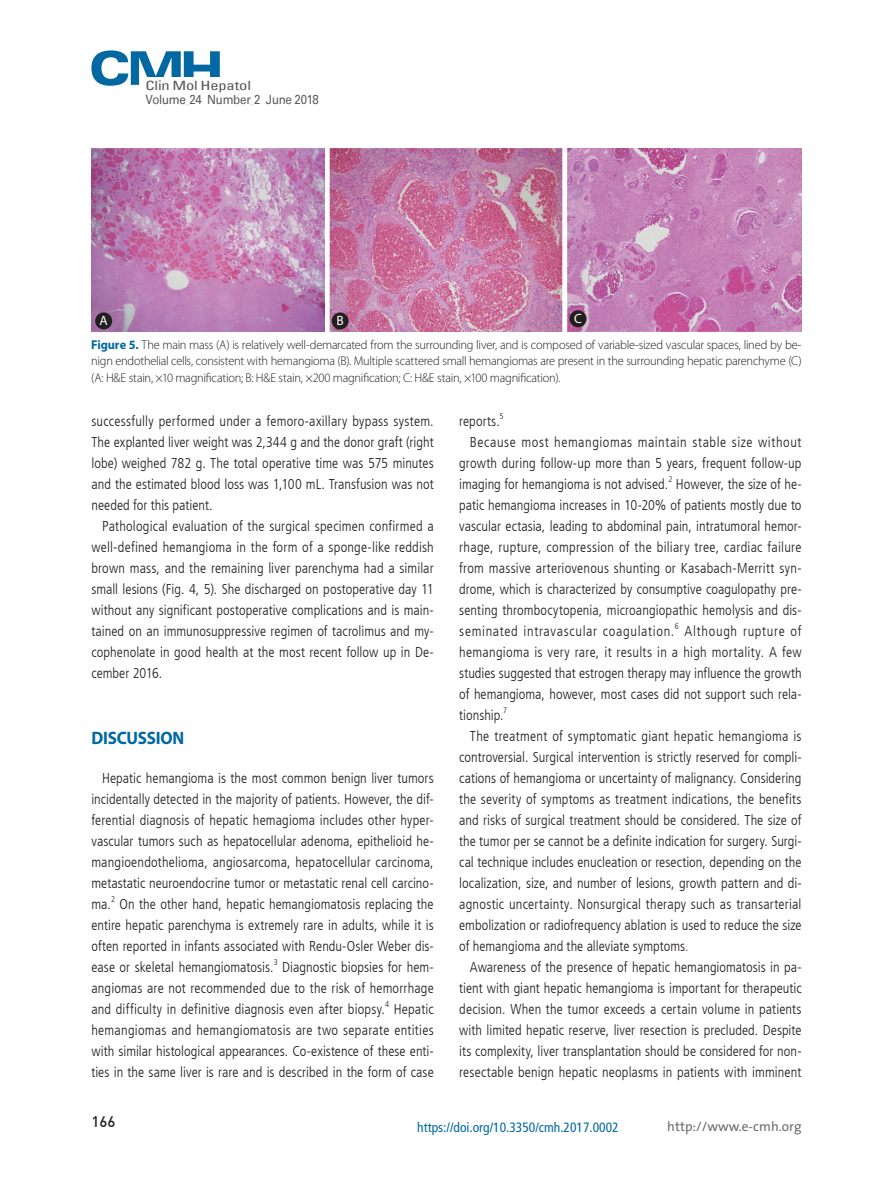
<style>
.page{position:relative;width:893px;height:1191px;background:#fff}
.page>*{position:absolute;margin:0;border:0;box-sizing:border-box;transform-origin:0 0}
.t1{font:700 18px "Myriad Pro";letter-spacing:-.015em;color:#0168a1;scale:.95 1}
.t2{font:15px "Dinmed";color:#231f20}
.t3{font:300 condensed 14.25px/21px "Frutiger LT";letter-spacing:.005em;color:#231f20;text-align:justify}
.t4{font:condensed 13.5px "Frutiger LT";color:#0168a1}
.t5{font:13.5px "The Sans";color:#6c6d70}
.t6{font:13.5px "Myriad Pro";color:#fff}
.t7{font:300 12.75px/16.5px "Myriad Pro";letter-spacing:-.015em;color:#231f20;text-align:justify}
.t8{font:12.75px/14.2px "Univers";letter-spacing:-.02em;color:#57585a;scale:.9 1}
.t9{font:300 condensed 8.25px "Frutiger LT";color:#231f20}
.s1{font-stretch:condensed}
.s2{font-size:9px;color:#bcbdc0}
.s3{font-weight:700;color:#0168a1}
.s4{color:#ee2928}
</style>
<div class="page">
<svg style="left:91px;top:50px;width:129px;height:36px"></svg>
<div style="left:144px;top:77px;width:83px;height:16px;background:#fff"></div>
<img style="left:91px;top:148px;width:710px;height:184px">
<hr style="left:325px;top:145px;width:4px;height:191px;background:#fff">
<div style="left:562px;top:145px;width:5px;height:191px;background:#fff"></div>
<div style="left:95px;top:312px;width:17px;height:17px;background:#231f20;border-radius:50%"></div>
<div style="left:332px;top:312px;width:17px;height:17px;background:#231f20;border-radius:50%"></div>
<div style="left:569px;top:310px;width:17px;height:17px;background:#231f20;border-radius:50%"></div>
<p class="t8" style="left:145px;top:78px;width:194px"><span class="s1">Clin Mol Hepatol<br></span>Volume<span class="s2">_</span>24 Number<span class="s2">_</span>2 June 2018</p>
<p class="t6" style="left:100px;top:313px;width:10px">a</p>
<p class="t6" style="left:336px;top:313px;width:7px">b</p>
<p class="t6" style="left:574px;top:310px;width:9px">c</p>
<p class="t7" style="left:91px;top:336px;width:712px"><span class="s3">Figure 5.</span> The main mass (A) is relatively well-demarcated from the surrounding liver, and is composed of variable-sized vascular spaces, lined by be&shy;nign endothelial cells, consistent with hemangioma (B). Multiple scattered small hemangiomas are present in the surrounding hepatic parenchyme (C) (A: H&amp;E stain, ×10 magnification; B: H&amp;E stain, ×200 magnification; C: H&amp;E stain, ×100 magnification).</p>
<p class="t3" style="left:91px;top:410px;width:344px">successfully performed under a femoro-axillary bypass system.<br>The explanted liver weight was 2,344 g and the donor graft (right lobe) weighed 782 g. The total operative time was 575 minutes and the estimated blood loss was 1,100 mL. Transfusion was not needed for this patient.</p>
<p class="t3" style="left:91px;top:515px;width:344px;text-indent:11px">Pathological evaluation of the surgical specimen confirmed a well-defined hemangioma in the form of a sponge-like reddish brown mass, and the remaining liver parenchyma had a similar small lesions (Fig. 4, 5). She discharged on postoperative day 11 without any significant postoperative complications and is main&shy;tained on an immunosuppressive regimen of tacrolimus and my&shy;cophenolate in good health at the most recent follow up in De&shy;cember 2016.</p>
<p class="t1" style="left:91px;top:726px;width:99px">DISCUSSION</p>
<p class="t3" style="left:91px;top:767px;width:344px;text-indent:11px">Hepatic hemangioma is the most common benign liver tumors incidentally detected in the majority of patients. However, the dif&shy;ferential diagnosis of hepatic hemagioma includes other hyper&shy;vascular tumors such as hepatocellular adenoma, epithelioid he&shy;mangioendothelioma, angiosarcoma, hepatocellular carcinoma, metastatic neuroendocrine tumor or metastatic renal cell carcino&shy;ma.</p>
<p class="t9" style="left:111px;top:894px;width:5px">2</p>
<p class="t3" style="left:91px;top:893px;width:344px;text-indent:28px">On the other hand, hepatic hemangiomatosis replacing the entire hepatic parenchyma is extremely rare in adults, while it is often reported in infants associated with Rendu-Osler Weber dis&shy;ease or skeletal hemangiomatosis.</p>
<p class="t9" style="left:274px;top:957px;width:5px">3</p>
<p class="t3" style="left:91px;top:956px;width:344px;text-indent:191px">Diagnostic biopsies for hem&shy;angiomas are not recommended due to the risk of hemorrhage and difficulty in definitive diagnosis even after biopsy.</p>
<p class="t9" style="left:385px;top:999px;width:5px">4</p>
<p class="t3" style="left:91px;top:998px;width:344px;text-indent:302px">Hepatic hemangiomas and hemangiomatosis are two separate entities with similar histological appearances. Co-existence of these enti&shy;ties in the same liver is rare and is described in the form of case</p>
<p class="t9" style="left:500px;top:411px;width:5px">5</p>
<p class="t3" style="left:459px;top:431px;width:344px;text-indent:11px">Because most hemangiomas maintain stable size without growth during follow-up more than 5 years, frequent follow-up imaging for hemangioma is not advised.</p>
<p class="t3" style="left:459px;top:410px;width:42px">reports.</p>
<p class="t9" style="left:668px;top:474px;width:5px">2</p>
<p class="t3" style="left:459px;top:473px;width:344px;text-indent:217px">However, the size of he&shy;patic hemangioma increases in 10-20% of patients mostly due to vascular ectasia, leading to abdominal pain, intratumoral hemor&shy;rhage, rupture, compression of the biliary tree, cardiac failure from massive arteriovenous shunting or Kasabach-Merritt syn&shy;drome, which is characterized by consumptive coagulopathy pre&shy;senting thrombocytopenia, microangiopathic hemolysis and dis&shy;seminated intravascular coagulation.</p>
<p class="t9" style="left:675px;top:621px;width:5px">6</p>
<p class="t3" style="left:459px;top:620px;width:344px;text-indent:225px">Although rupture of hemangioma is very rare, it results in a high mortality. A few studies suggested that estrogen therapy may influence the growth of hemangioma, however, most cases did not support such rela&shy;tionship.</p>
<p class="t9" style="left:503px;top:705px;width:5px">7</p>
<p class="t3" style="left:459px;top:725px;width:344px;text-indent:11px">The treatment of symptomatic giant hepatic hemangioma is controversial. Surgical intervention is strictly reserved for compli&shy;cations of hemangioma or uncertainty of malignancy. Considering the severity of symptoms as treatment indications, the benefits and risks of surgical treatment should be considered. The size of the tumor per se cannot be a definite indication for surgery. Surgi&shy;cal technique includes enucleation or resection, depending on the localization, size, and number of lesions, growth pattern and di&shy;agnostic uncertainty. Nonsurgical therapy such as transarterial embolization or radiofrequency ablation is used to reduce the size of hemangioma and the alleviate symptoms<span class="s4">.</span></p>
<p class="t3" style="left:459px;top:956px;width:344px;text-indent:11px">Awareness of the presence of hepatic hemangiomatosis in pa&shy;tient with giant hepatic hemangioma is important for therapeutic decision. When the tumor exceeds a certain volume in patients with limited hepatic reserve, liver resection is precluded. Despite its complexity, liver transplantation should be considered for non&shy;resectable benign hepatic neoplasms in patients with imminent</p>
<p class="t2" style="left:91px;top:1112px;width:25px">166</p>
<p class="t5" style="left:667px;top:1115px;width:136px">http://www.e-cmh.org</p>
<p class="t4" style="left:417px;top:1119px;width:203px">https://doi.org/10.3350/cmh.2017.0002</p>
</div>
